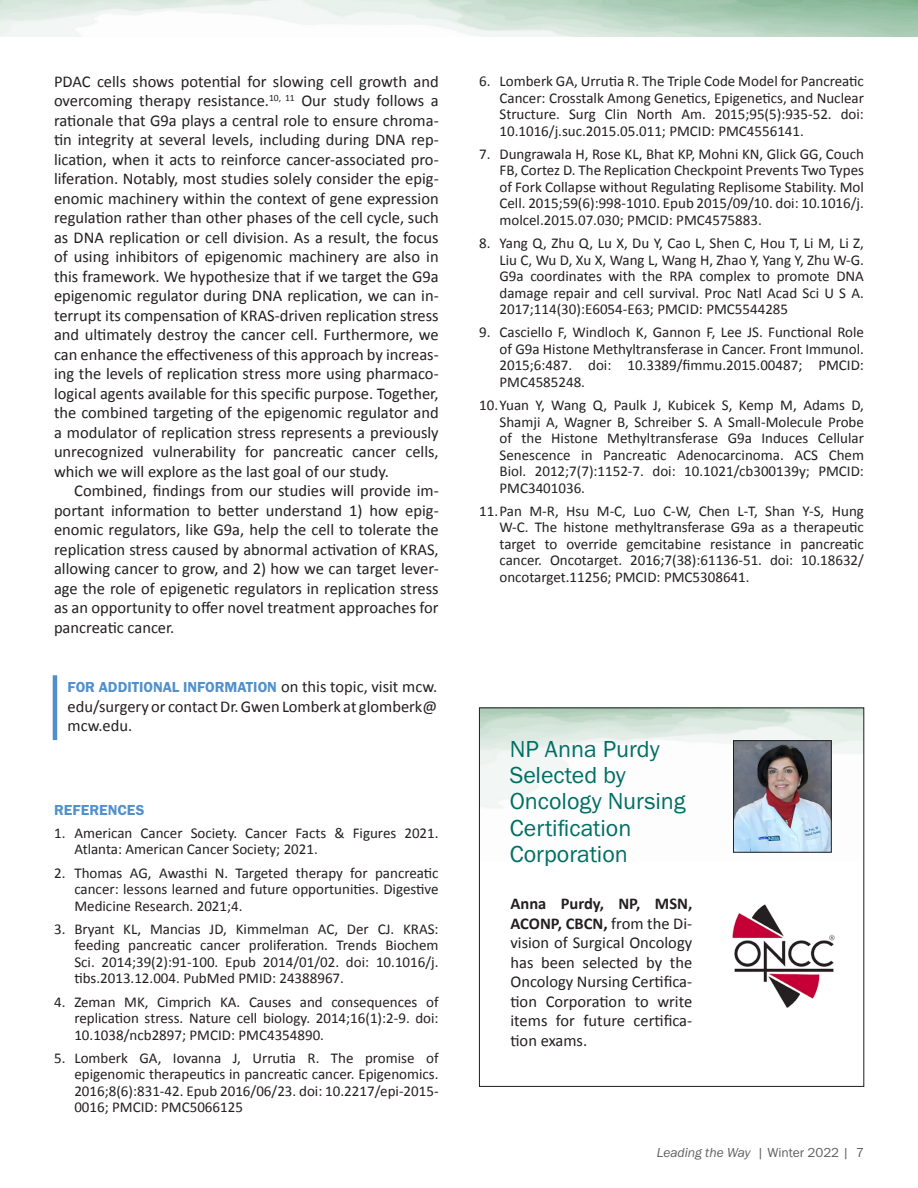
<style>
.page{position:relative;width:918px;height:1188px;background:#fff}
.page>*{position:absolute;margin:0;border:0;box-sizing:border-box;transform-origin:0 0}
.Mini_Header{font:24px/26.4px "Franklin Gothic URW Boo";color:#006f65}
.t1{font:16.5px/19.5px "Calibri";color:#231f20;text-align:justify}
.t2{font:15px/16.5px "Calibri";color:#231f20;text-align:justify}
.ref_subhead{font:15px "Franklin Gothic URW Dem";color:#5090cc}
.t3{font:13.5px "Franklin Gothic URW Boo Ita";letter-spacing:-.005em;color:#5f5f62}
.s1{font-family:"Calibri";font-size:16.5px;color:#231f20}
.s2{font-weight:700}
.s3{font-family:"Franklin Gothic URW Boo"}
</style>
<div class="page">
<hr style="left:53px;top:675px;width:4px;height:65px;background:#4f90cc">
<img style="left:481px;top:710px;width:381px;height:143px">
<div style="left:479px;top:708px;width:385px;height:379px;border:1px solid #231f20"></div>
<img style="left:735px;top:742px;width:94px;height:108px">
<div style="left:733px;top:740px;width:98px;height:112px;border:1px solid #231f20"></div>
<img style="left:732px;top:904px;width:103px;height:104px">
<p class="t1" style="left:54px;top:71px;width:386px">PDAC cells shows potential for slowing cell growth and overcoming therapy resistance.<sup>10,</sup> <sup>11</sup> Our study follows a rationale that G9a plays a central role to ensure chroma&shy;tin integrity at several levels, including during DNA rep&shy;lication, when it acts to reinforce cancer-associated pro&shy;liferation. Notably, most studies solely consider the epig&shy;enomic machinery within the context of gene expression regulation rather than other phases of the cell cycle, such as DNA replication or cell division. As a result, the focus of using inhibitors of epigenomic machinery are also in this framework. We hypothesize that if we target the G9a epigenomic regulator during DNA replication, we can in&shy;terrupt its compensation of KRAS-driven replication stress and ultimately destroy the cancer cell. Furthermore, we can enhance the effectiveness of this approach by increas&shy;ing the levels of replication stress more using pharmaco&shy;logical agents available for this specific purpose. Together, the combined targeting of the epigenomic regulator and a modulator of replication stress represents a previously unrecognized vulnerability for pancreatic cancer cells, which we will explore as the last goal of our study.</p>
<p class="t1" style="left:54px;top:480px;width:386px;text-indent:20px">Combined, findings from our studies will provide im&shy;portant information to better understand 1) how epig&shy;enomic regulators, like G9a, help the cell to tolerate the replication stress caused by abnormal activation of KRAS, allowing cancer to grow, and 2) how we can target lever&shy;age the role of epigenetic regulators in replication stress as an opportunity to offer novel treatment approaches for pancreatic cancer.</p>
<p class="ref_subhead" style="left:68px;top:678px;width:371px">FOR ADDITIONAL INFORMATION <span class="s1">on this topic, visit mcw.</span></p>
<p class="t1" style="left:68px;top:696px;width:371px">edu/surgery or contact Dr. Gwen Lomberk at glomberk@ mcw.edu.</p>
<p class="ref_subhead" style="left:54px;top:800px;width:92px">REFERENCES</p>
<p class="t2" style="left:74px;top:824px;width:366px;text-indent:-20px">1. American Cancer Society. Cancer Facts &amp; Figures 2021.<br>Atlanta: American Cancer Society; 2021.</p>
<p class="t2" style="left:74px;top:864px;width:366px;text-indent:-20px">2. Thomas AG, Awasthi N. Targeted therapy for pancreatic cancer: lessons learned and future opportunities. Digestive Medicine Research. 2021;4.</p>
<p class="t2" style="left:74px;top:920px;width:366px;text-indent:-20px">3. Bryant KL, Mancias JD, Kimmelman AC, Der CJ. KRAS: feeding pancreatic cancer proliferation. Trends Biochem Sci. 2014;39(2):91-100. Epub 2014/01/02. doi: 10.1016/j. tibs.2013.12.004. PubMed PMID: 24388967.</p>
<p class="t2" style="left:74px;top:993px;width:366px;text-indent:-20px">4. Zeman MK, Cimprich KA. Causes and consequences of replication stress. Nature cell biology. 2014;16(1):2-9. doi:<br>10.1038/ncb2897; PMCID: PMC4354890.</p>
<p class="t2" style="left:74px;top:1049px;width:366px;text-indent:-20px">5. Lomberk GA, Iovanna J, Urrutia R. The promise of epigenomic therapeutics in pancreatic cancer. Epigenomics.<br>2016;8(6):831-42. Epub 2016/06/23. doi: 10.2217/epi-2015- 0016; PMCID: PMC5066125</p>
<p class="t2" style="left:500px;top:72px;width:366px;text-indent:-20px">6. Lomberk GA, Urrutia R. The Triple Code Model for Pancreatic Cancer: Crosstalk Among Genetics, Epigenetics, and Nuclear Structure. Surg Clin North Am. 2015;95(5):935-52. doi:<br>10.1016/j.suc.2015.05.011; PMCID: PMC4556141.</p>
<p class="t2" style="left:500px;top:145px;width:366px;text-indent:-20px">7. Dungrawala H, Rose KL, Bhat KP, Mohni KN, Glick GG, Couch FB, Cortez D. The Replication Checkpoint Prevents Two Types of Fork Collapse without Regulating Replisome Stability. Mol Cell. 2015;59(6):998-1010. Epub 2015/09/10. doi: 10.1016/j. molcel.2015.07.030; PMCID: PMC4575883.</p>
<p class="t2" style="left:500px;top:234px;width:366px;text-indent:-20px">8. Yang Q, Zhu Q, Lu X, Du Y, Cao L, Shen C, Hou T, Li M, Li Z, Liu C, Wu D, Xu X, Wang L, Wang H, Zhao Y, Yang Y, Zhu W-G.<br>G9a coordinates with the RPA complex to promote DNA damage repair and cell survival. Proc Natl Acad Sci U S A.<br>2017;114(30):E6054-E63; PMCID: PMC5544285</p>
<p class="t2" style="left:500px;top:324px;width:366px;text-indent:-20px">9. Casciello F, Windloch K, Gannon F, Lee JS. Functional Role of G9a Histone Methyltransferase in Cancer. Front Immunol.<br>2015;6:487. doi: 10.3389/fimmu.2015.00487; PMCID:<br>PMC4585248.</p>
<p class="t2" style="left:500px;top:396px;width:366px;text-indent:-20px">10.Yuan Y, Wang Q, Paulk J, Kubicek S, Kemp M, Adams D, Shamji A, Wagner B, Schreiber S. A Small-Molecule Probe of the Histone Methyltransferase G9a Induces Cellular Senescence in Pancreatic Adenocarcinoma. ACS Chem Biol. 2012;7(7):1152-7. doi: 10.1021/cb300139y; PMCID:<br>PMC3401036.</p>
<p class="t2" style="left:500px;top:502px;width:366px;text-indent:-20px">11.Pan M-R, Hsu M-C, Luo C-W, Chen L-T, Shan Y-S, Hung W-C. The histone methyltransferase G9a as a therapeutic target to override gemcitabine resistance in pancreatic cancer. Oncotarget. 2016;7(38):61136-51. doi: 10.18632/ oncotarget.11256; PMCID: PMC5308641.</p>
<p class="Mini_Header" style="left:510px;top:735px;width:177px">NP Anna Purdy<br>Selected by<br>Oncology Nursing<br>Certification<br>Corporation</p>
<p class="t1" style="left:510px;top:894px;width:183px"><span class="s2">Anna Purdy, NP, MSN, ACONP, CBCN,</span> from the Di&shy;vision of Surgical Oncology has been selected by the Oncology Nursing Certifica&shy;tion Corporation to write items for future certifica&shy;tion exams.</p>
<p class="t3" style="left:657px;top:1144px;width:209px">Leading the Way <span class="s3">| Winter 2022 | 7</span></p>
</div>
